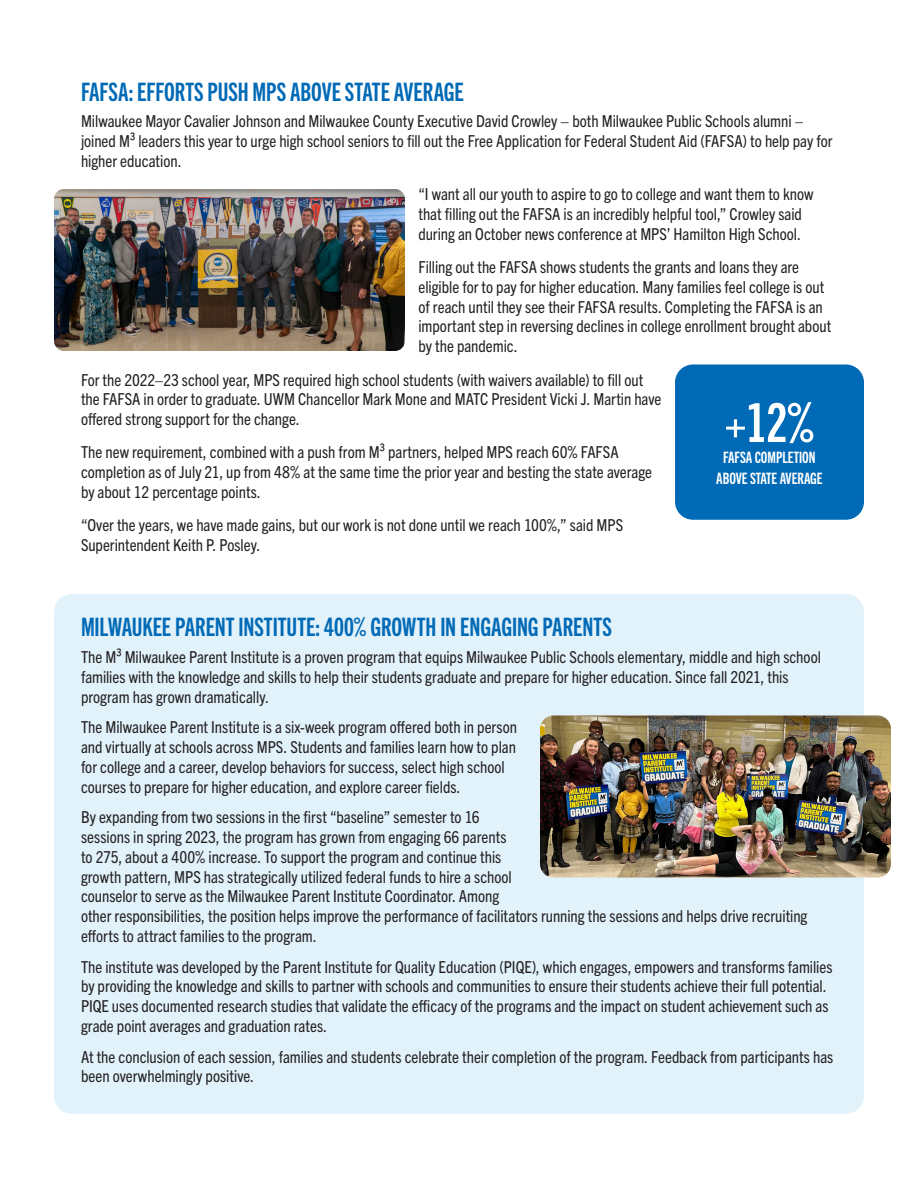
<style>
.page{position:relative;width:918px;height:1188px;background:#fff}
.page>*{position:absolute;margin:0;border:0;box-sizing:border-box;transform-origin:0 0}
.t1{font:54px "Trade Gothic Next LT Pro Bd Cm";color:#fff}
.t2{font:25.5px "Trade Gothic Next LT Pro Bd Cm";letter-spacing:-.005em;color:#016ab6}
.t3{font:condensed 16.5px/19.8px "Trade Gothic Next LT Pro";color:#231f20}
.t4{font:15.75px/21px "Trade Gothic Next LT Pro Bd Cm";color:#fff;text-align:center}
</style>
<div class="page">
<div style="left:54px;top:594px;width:810px;height:520px;background:#e1f2fb;border-radius:18px"></div>
<img style="left:540px;top:716px;width:351px;height:162px">
<img style="left:54px;top:189px;width:351px;height:162px">
<div style="left:675px;top:364px;width:189px;height:156px;background:#016ab6;border-radius:18px"></div>
<p class="t2" style="left:81px;top:74px;width:384px">FAFSA: EFFORTS PUSH MPS ABOVE STATE AVERAGE</p>
<p class="t3" style="left:81px;top:110px;width:753px">Milwaukee Mayor Cavalier Johnson and Milwaukee County Executive David Crowley – both Milwaukee Public Schools alumni – joined M³ leaders this year to urge high school seniors to fill out the Free Application for Federal Student Aid (FAFSA) to help pay for higher education.</p>
<p class="t3" style="left:418px;top:183px;width:397px">“I want all our youth to aspire to go to college and want them to know that filling out the FAFSA is an incredibly helpful tool,” Crowley said during an October news conference at MPS’ Hamilton High School.</p>
<p class="t3" style="left:418px;top:256px;width:414px">Filling out the FAFSA shows students the grants and loans they are eligible for to pay for higher education. Many families feel college is out of reach until they see their FAFSA results. Completing the FAFSA is an important step in reversing declines in college enrollment brought about by the pandemic.</p>
<p class="t3" style="left:81px;top:369px;width:582px">For the 2022–23 school year, MPS required high school students (with waivers available) to fill out the FAFSA in order to graduate. UWM Chancellor Mark Mone and MATC President Vicki J. Martin have offered strong support for the change.</p>
<p class="t3" style="left:81px;top:442px;width:573px">The new requirement, combined with a push from M³ partners, helped MPS reach 60% FAFSA completion as of July 21, up from 48% at the same time the prior year and besting the state average by about 12 percentage points.</p>
<p class="t3" style="left:81px;top:514px;width:544px">“Over the years, we have made gains, but our work is not done until we reach 100%,” said MPS<br>Superintendent Keith P. Posley.</p>
<p class="t1" style="left:725px;top:386px;width:90px">+12%</p>
<p class="t4" style="left:716px;top:446px;width:108px">FAFSA COMPLETION<br>ABOVE STATE AVERAGE</p>
<p class="t2" style="left:81px;top:610px;width:532px">MILWAUKEE PARENT INSTITUTE: 400% GROWTH IN ENGAGING PARENTS</p>
<p class="t3" style="left:81px;top:646px;width:741px">The M³ Milwaukee Parent Institute is a proven program that equips Milwaukee Public Schools elementary, middle and high school families with the knowledge and skills to help their students graduate and prepare for higher education. Since fall 2021, this program has grown dramatically.</p>
<p class="t3" style="left:81px;top:716px;width:438px">The Milwaukee Parent Institute is a six-week program offered both in person and virtually at schools across MPS. Students and families learn how to plan for college and a career, develop behaviors for success, select high school courses to prepare for higher education, and explore career fields.</p>
<p class="t3" style="left:81px;top:806px;width:728px">By expanding from two sessions in the first “baseline” semester to 16<br>sessions in spring 2023, the program has grown from engaging 66 parents<br>to 275, about a 400% increase. To support the program and continue this<br>growth pattern, MPS has strategically utilized federal funds to hire a school<br>counselor to serve as the Milwaukee Parent Institute Coordinator. Among<br>other responsibilities, the position helps improve the performance of facilitators running the sessions and helps drive recruiting efforts to attract families to the program.</p>
<p class="t3" style="left:81px;top:956px;width:753px">The institute was developed by the Parent Institute for Quality Education (PIQE), which engages, empowers and transforms families by providing the knowledge and skills to partner with schools and communities to ensure their students achieve their full potential.<br>PIQE uses documented research studies that validate the efficacy of the programs and the impact on student achievement such as grade point averages and graduation rates.</p>
<p class="t3" style="left:81px;top:1046px;width:754px">At the conclusion of each session, families and students celebrate their completion of the program. Feedback from participants has been overwhelmingly positive.</p>
</div>
